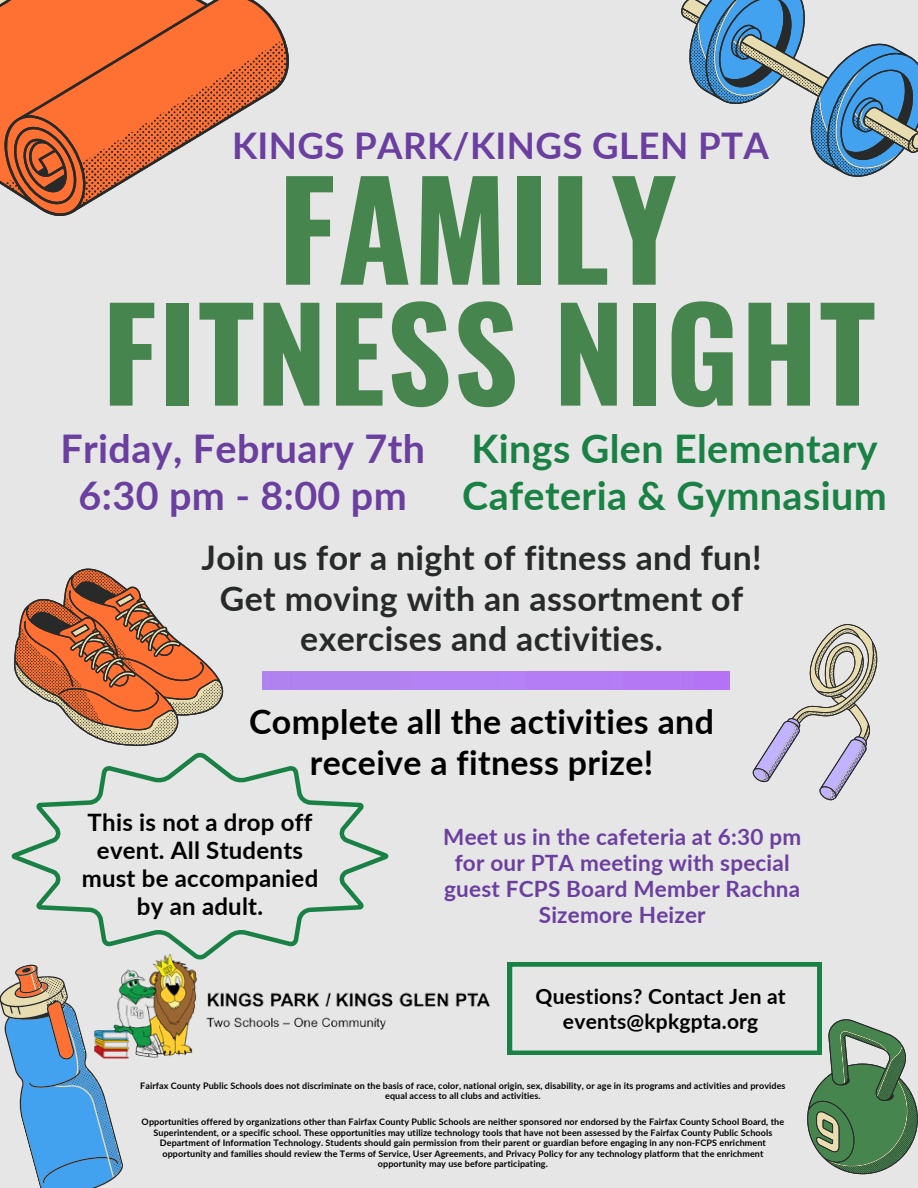
<style>
.page{position:relative;width:918px;height:1188px;background:#e6e6e6}
.page>*{position:absolute;margin:0;border:0;box-sizing:border-box;transform-origin:0 0}
.t1{font:700 134.1px "Oswald";letter-spacing:.01em;color:#47854f}
.t2{font:700 127.05px "Oswald";letter-spacing:.01em;color:#47854f}
.t3{font:700 39.45px/47.2px "Lato";letter-spacing:.01em;color:#1a8145}
.t4{font:700 39.45px/47.2px "Lato";letter-spacing:.01em;color:#6b3fa0;text-align:center}
.t5{font:700 36.75px "Lato";letter-spacing:.01em;color:#6b3fa0}
.t6{font:700 33.9px/40.5px "Lato";letter-spacing:.01em;color:#282a29;text-align:center}
.t7{font:700 33.9px/40.5px "Lato";letter-spacing:.01em;color:#000;text-align:center}
.t8{font:700 24px/28.2px "Lato";letter-spacing:.01em;color:#000;text-align:center}
.t9{font:700 22.5px/25.8px "Lato";letter-spacing:.01em;color:#6b3fa0;text-align:center}
.t10{font:700 21px/24.8px "Lato";letter-spacing:.01em;color:#000;text-align:center}
.t11{font:700 9px/10.5px "Lato";letter-spacing:.01em;color:#000;text-align:center}
</style>
<div class="page">
<svg style="left:0;top:0;width:289px;height:216px;fill:#ff7033"></svg>
<svg style="left:14px;top:568px;width:209px;height:178px"></svg>
<svg style="left:0;top:964px;width:123px;height:224px"></svg>
<svg style="left:709px;top:624px;width:169px;height:177px"></svg>
<svg style="left:681px;top:0;width:237px;height:177px"></svg>
<img style="left:75px;top:960px;width:433px;height:103px">
<svg style="left:508px;top:962px;width:410px;height:212px"></svg>
<img style="left:262px;top:671px;width:467px;height:18px">
<svg style="left:12px;top:752px;width:376px;height:208px"></svg>
<p class="t5" style="left:232px;top:122px;width:538px">KINGS PARK/KINGS GLEN PTA</p>
<p class="t1" style="left:278px;top:125px;width:400px">FAMILY</p>
<h1 class="t2" style="left:102px;top:254px;width:775px">FITNESS NIGHT</h1>
<h1 class="t4" style="left:60px;top:424px;width:366px">Friday, February 7th<br>6:30 pm - 8:00 pm</h1>
<h3 class="t3" style="left:462px;top:424px;width:426px">Kings Glen Elementary<br>Cafeteria &amp; Gymnasium</h3>
<h2 class="t6" style="left:201px;top:537px;width:562px">Join us for a night of fitness and fun!<br>Get moving with an assortment of exercises and activities.</h2>
<p class="t7" style="left:249px;top:701px;width:466px">Complete all the activities and receive a fitness prize!</p>
<p class="t8" style="left:82px;top:808px;width:238px">This is not a drop off event. All Students must be accompanied by an adult.</p>
<h4 class="t9" style="left:443px;top:823px;width:359px">Meet us in the cafeteria at 6:30 pm for our PTA meeting with special guest FCPS Board Member Rachna<br>Sizemore Heizer</h4>
<p class="t10" style="left:536px;top:984px;width:252px">Questions? Contact Jen at events@kpkgpta.org</p>
<h4 class="t11" style="left:140px;top:1080px;width:647px">Fairfax County Public Schools does not discriminate on the basis of race, color, national origin, sex, disability, or age in its programs and activities and provides equal access to all clubs and activities.</h4>
<h3 class="t11" style="left:142px;top:1116px;width:644px">Opportunities offered by organizations other than Fairfax County Public Schools are neither sponsored nor endorsed by the Fairfax County School Board, the Superintendent, or a specific school. These opportunities may utilize technology tools that have not been assessed by the Fairfax County Public Schools Department of Information Technology. Students should gain permission from their parent or guardian before engaging in any non-FCPS enrichment opportunity and families should review the Terms of Service, User Agreements, and Privacy Policy for any technology platform that the enrichment opportunity may use before participating.</h3>
</div>
